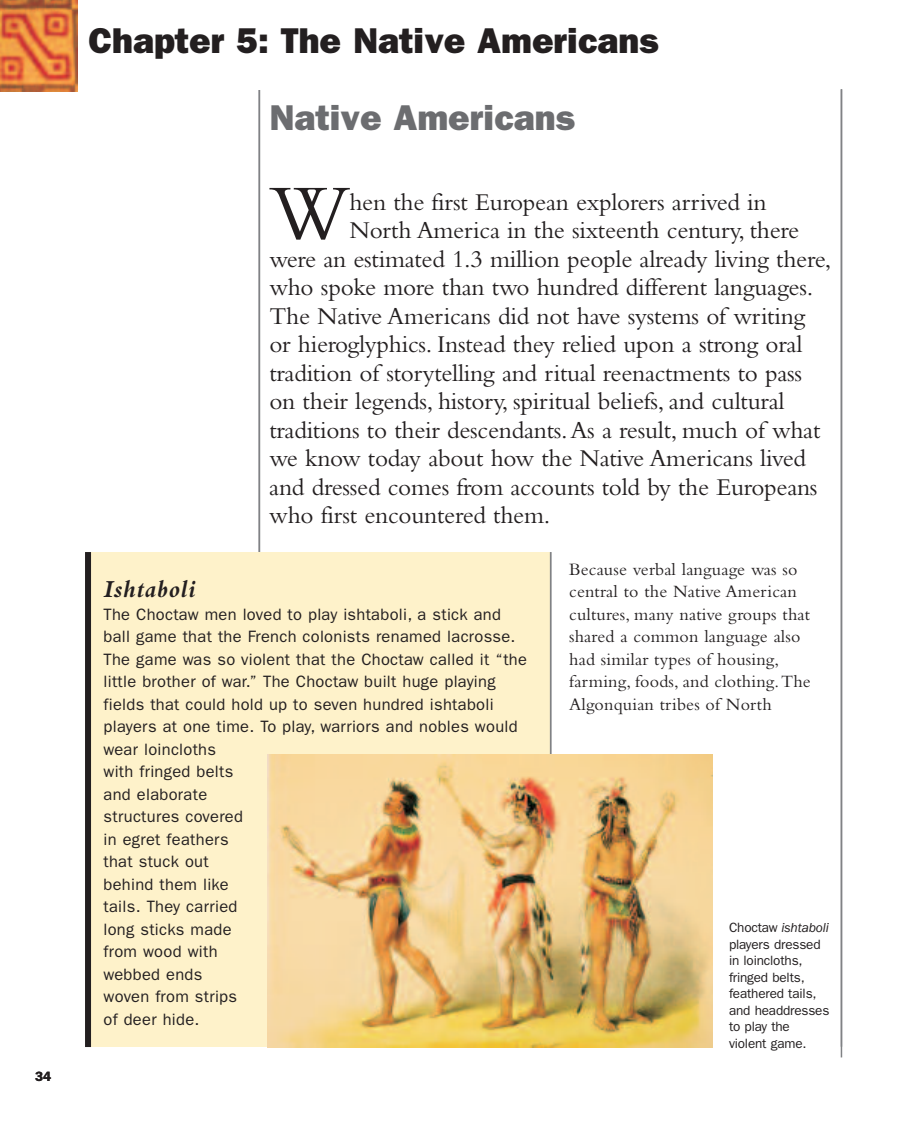
<style>
.page{position:relative;width:918px;height:1134px;background:#fff}
.page>*{position:absolute;margin:0;border:0;box-sizing:border-box;transform-origin:0 0}
.t1{font:81px "Bembo";color:#231f20}
.t2{font:800 36px "Franklin Gothic";color:#231f20}
.t3{font:800 36px "Franklin Gothic";color:#6c6d70}
.t4{font:italic 700 25.5px "Bembo";letter-spacing:.025em;color:#231f20}
.t5{font:25.2px "Bembo";letter-spacing:-.01em;color:#231f20}
.t6{font:18px/22.5px "Bembo";letter-spacing:.01em;color:#231f20}
.t7{font:16.5px/22.5px "Franklin Gothic";letter-spacing:.02em;color:#231f20}
.t8{font:13.5px/16.5px "Franklin Gothic";letter-spacing:-.01em;color:#231f20}
.t9{font:600 13.5px "Franklin Gothic";color:#231f20}
.s1{font-style:italic}
</style>
<div class="page">
<hr style="left:841px;top:89px;width:1px;height:968px;background:#808285">
<hr style="left:259px;top:89px;width:1px;height:463px;background:#808285">
<div style="left:85px;top:552px;width:466px;height:495px;background:#fef2ca"></div>
<hr style="left:550px;top:552px;width:1px;height:495px;background:#808285">
<div style="left:85px;top:552px;width:6px;height:495px;background:#231f20"></div>
<img style="left:267px;top:755px;width:446px;height:292px">
<img style="left:0;top:0;width:77px;height:92px">
<p class="t9" style="left:35px;top:1072px;width:18px">34</p>
<p class="t2" style="left:88px;top:28px;width:572px">Chapter 5: The Native Americans</p>
<p class="t3" style="left:269px;top:106px;width:307px">Native Americans</p>
<p class="t1" style="left:269px;top:185px;width:83px">W</p>
<p class="t5" style="left:349px;top:193px;width:419px">hen the first European explorers arrived in</p>
<p class="t5" style="left:349px;top:222px;width:451px">North America in the sixteenth century, there</p>
<p class="t5" style="left:269px;top:250px;width:563px">were an estimated 1.3 million people already living there,</p>
<p class="t5" style="left:269px;top:279px;width:545px">who spoke more than two hundred different languages.</p>
<p class="t5" style="left:269px;top:307px;width:538px">The Native Americans did not have systems of writing</p>
<p class="t5" style="left:269px;top:336px;width:535px">or hieroglyphics. Instead they relied upon a strong oral</p>
<p class="t5" style="left:269px;top:364px;width:534px">tradition of storytelling and ritual reenactments to pass</p>
<p class="t5" style="left:269px;top:393px;width:517px">on their legends, history, spiritual beliefs, and cultural</p>
<p class="t5" style="left:269px;top:421px;width:553px">traditions to their descendants.As a result, much of what</p>
<p class="t5" style="left:269px;top:450px;width:538px">we know today about how the Native Americans lived</p>
<p class="t5" style="left:269px;top:478px;width:550px">and dressed comes from accounts told by the Europeans</p>
<p class="t5" style="left:269px;top:507px;width:283px">who first encountered them.</p>
<p class="t6" style="left:569px;top:559px;width:243px">Because verbal language was so central to the Native American cultures, many native groups that shared a common language also had similar types of housing, farming, foods, and clothing.The<br>Algonquian tribes of North</p>
<p class="t4" style="left:104px;top:580px;width:94px">Ishtaboli</p>
<p class="t7" style="left:104px;top:604px;width:425px">The Choctaw men loved to play ishtaboli, a stick and ball game that the French colonists renamed lacrosse.<br>The game was so violent that the Choctaw called it “the little brother of war.” The Choctaw built huge playing fields that could hold up to seven hundred ishtaboli players at one time. To play, warriors and nobles would wear loincloths<br>with fringed belts<br>and elaborate<br>structures covered<br>in egret feathers<br>that stuck out<br>behind them like<br>tails. They carried<br>long sticks made<br>from wood with<br>webbed ends<br>woven from strips<br>of deer hide.</p>
<p class="t8" style="left:729px;top:921px;width:102px">Choctaw <span class="s1">ishtaboli </span>players dressed in loincloths, fringed belts, feathered tails, and headdresses to play the violent game.</p>
</div>
